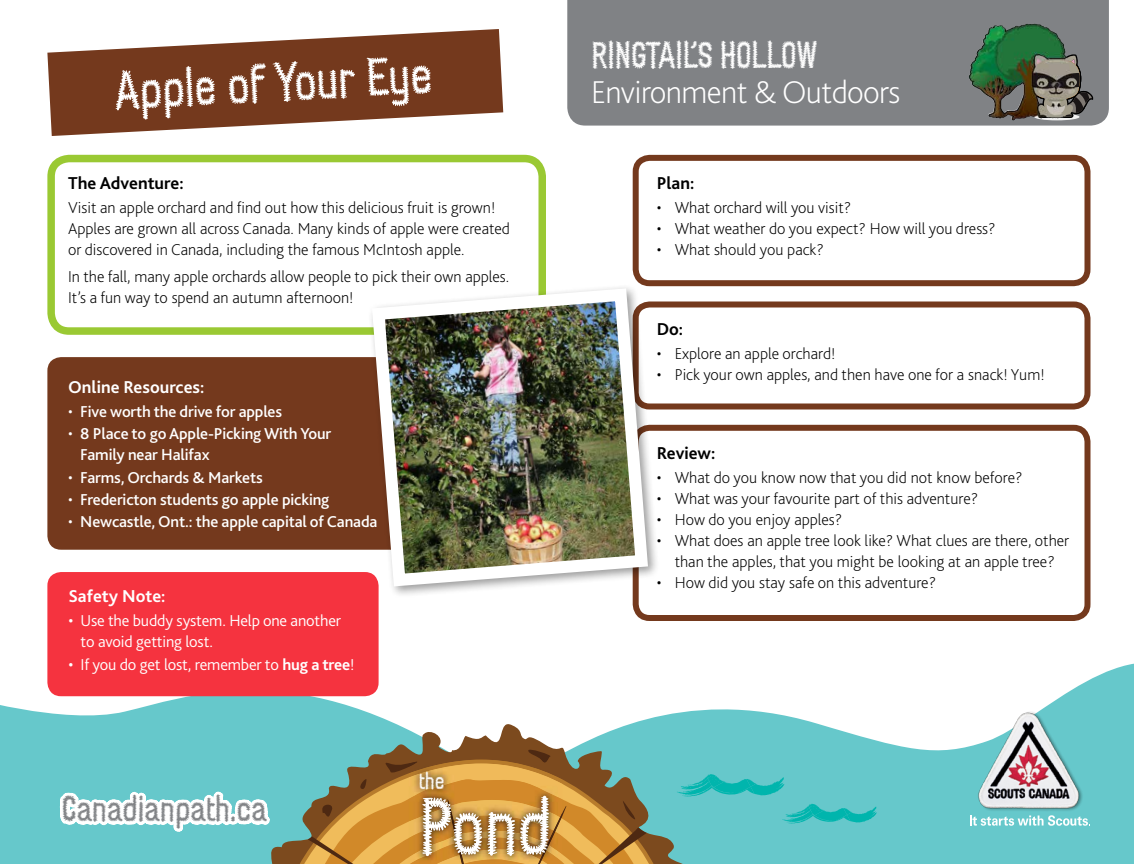
<style>
.page{position:relative;width:1134px;height:864px;background:#fff}
.page>*{position:absolute;margin:0;border:0;box-sizing:border-box;transform-origin:0 0}
.t1{font:79.35px "Conference Call BH Line Two";color:#fff}
.t2{font:54px "Conference Call BH Line Two";color:#fff}
.t3{font:37.5px "Conference Call BH Line Two";letter-spacing:-.02em;color:#fff}
.t4{font:36px "Conference Call BH Line Two";color:#808285}
.t5{font:200 33px "Bliss 2";letter-spacing:-.02em;color:#fff}
.t6{font:23.7px "Conference Call BH Line Two";color:#fff}
.t7{font:700 18px "Bliss 2";color:#000}
.t8{font:700 18px "Bliss 2";color:#fff}
.t9{font:200 16.5px/21px "Bliss 2";color:#000}
.t10{font:500 16.5px/21px "Bliss 2";letter-spacing:-.01em;color:#fff}
.t11{font:300 16.5px/21px "Bliss 2";letter-spacing:-.01em;color:#fff}
.s1{font-weight:200}
.s2{font-weight:700}
</style>
<div class="page">
<div style="left:47px;top:357px;width:483px;height:193px;background:#74391d;border-radius:14px"></div>
<svg style="left:47px;top:29px;width:456px;height:107px;fill:#74391d"></svg>
<svg style="left:0;top:663px;width:1134px;height:99px"></svg>
<div style="left:707px;top:762px;width:427px;height:102px;background:#66c8cb"></div>
<svg style="left:707px;top:774px;width:77px;height:23px;background:#35bebc"></svg>
<svg style="left:782px;top:804px;width:95px;height:20px;background:#3abfbd"></svg>
<svg style="left:214px;top:721px;width:493px;height:143px;fill:#66c8cb"></svg>
<svg style="left:664px;top:761px;width:17px;height:103px;background:#68b8b6"></svg>
<img style="left:968px;top:700px;width:121px;height:121px">
<svg style="left:970px;top:815px;width:118px;height:11px"></svg>
<svg style="left:0;top:737px;width:664px;height:127px;background:#91a98b"></svg>
<div style="left:567px;top:0;width:542px;height:126px;background:#808285"></div>
<img style="left:996px;top:27px;width:97px;height:98px">
<img style="left:976px;top:24px;width:58px;height:30px">
<div style="left:47px;top:572px;width:332px;height:124px;background:#f5333f;border-radius:14px"></div>
<div style="left:47px;top:155px;width:499px;height:180px;border:8px solid #9ac933;border-radius:18px"></div>
<div style="left:633px;top:155px;width:458px;height:131px;border:6px solid #74391d;border-radius:14px"></div>
<div style="left:633px;top:302px;width:457px;height:108px;border:6px solid #74391d;border-radius:14px"></div>
<div style="left:633px;top:425px;width:458px;height:196px;border:6px solid #74391d;border-radius:14px"></div>
<div style="left:367px;top:284px;width:292px;height:314px;background:#000;opacity:.4"></div>
<img style="left:366px;top:282px;width:288px;height:311px">
<h2 class="t2" style="left:113px;top:57px;width:320px;rotate:-3deg">Apple of Your Eye</h2>
<p class="t7" style="left:68px;top:172px;width:117px">The Adventure:</p>
<p class="t9" style="left:68px;top:197px;width:443px">Visit an apple orchard and find out how this delicious fruit is grown!<br>Apples are grown all across Canada. Many kinds of apple were created or discovered in Canada, including the famous McIntosh apple.</p>
<p class="t9" style="left:68px;top:266px;width:443px">In the fall, many apple orchards allow people to pick their own apples.<br>It’s a fun way to spend an autumn afternoon!</p>
<p class="t8" style="left:68px;top:376px;width:138px">Online Resources:</p>
<p class="t10" style="left:68px;top:401px;width:216px"><span class="s1">•</span> Five worth the drive for apples</p>
<p class="t10" style="left:80px;top:423px;width:253px;text-indent:-12px"><span class="s1">•</span> 8 Place to go Apple-Picking With Your<br>Family near Halifax</p>
<p class="t10" style="left:68px;top:466px;width:196px"><span class="s1">•</span> Farms, Orchards &amp; Markets</p>
<p class="t10" style="left:68px;top:488px;width:263px"><span class="s1">•</span> Fredericton students go apple picking</p>
<p class="t10" style="left:68px;top:511px;width:311px"><span class="s1">•</span> Newcastle, Ont.: the apple capital of Canada</p>
<p class="t8" style="left:68px;top:585px;width:99px">Safety Note:</p>
<p class="t11" style="left:81px;top:610px;width:262px;text-indent:-12px">• Use the buddy system. Help one another to avoid getting lost.</p>
<p class="t11" style="left:68px;top:653px;width:288px">• If you do get lost, remember to <span class="s2">hug a tree</span>!</p>
<h3 class="t4" style="left:62px;top:786px;width:207px">Canadianpath.ca</h3>
<h3 class="t6" style="left:419px;top:766px;width:27px">the</h3>
<h1 class="t1" style="left:419px;top:776px;width:134px">Pond</h1>
<h3 class="t3" style="left:591px;top:31px;width:228px">RINGTAIL’S HOLLOW</h3>
<h3 class="t5" style="left:591px;top:71px;width:311px">Environment &amp; Outdoors</h3>
<p class="t7" style="left:657px;top:172px;width:39px">Plan:</p>
<p class="t9" style="left:657px;top:197px;width:196px">• What orchard will you visit?</p>
<p class="t9" style="left:657px;top:218px;width:340px">• What weather do you expect? How will you dress?</p>
<p class="t9" style="left:657px;top:239px;width:169px">• What should you pack?</p>
<p class="t7" style="left:657px;top:318px;width:28px">Do:</p>
<p class="t9" style="left:657px;top:343px;width:180px">• Explore an apple orchard!</p>
<p class="t9" style="left:657px;top:364px;width:390px">• Pick your own apples, and then have one for a snack! Yum!</p>
<p class="t7" style="left:657px;top:442px;width:60px">Review:</p>
<p class="t9" style="left:657px;top:467px;width:367px">• What do you know now that you did not know before?</p>
<p class="t9" style="left:657px;top:488px;width:323px">• What was your favourite part of this adventure?</p>
<p class="t9" style="left:657px;top:509px;width:187px">• How do you enjoy apples?</p>
<p class="t9" style="left:657px;top:530px;width:414px;text-align:center">• What does an apple tree look like? What clues are there, other than the apples, that you might be looking at an apple tree?</p>
<p class="t9" style="left:657px;top:572px;width:281px">• How did you stay safe on this adventure?</p>
</div>
